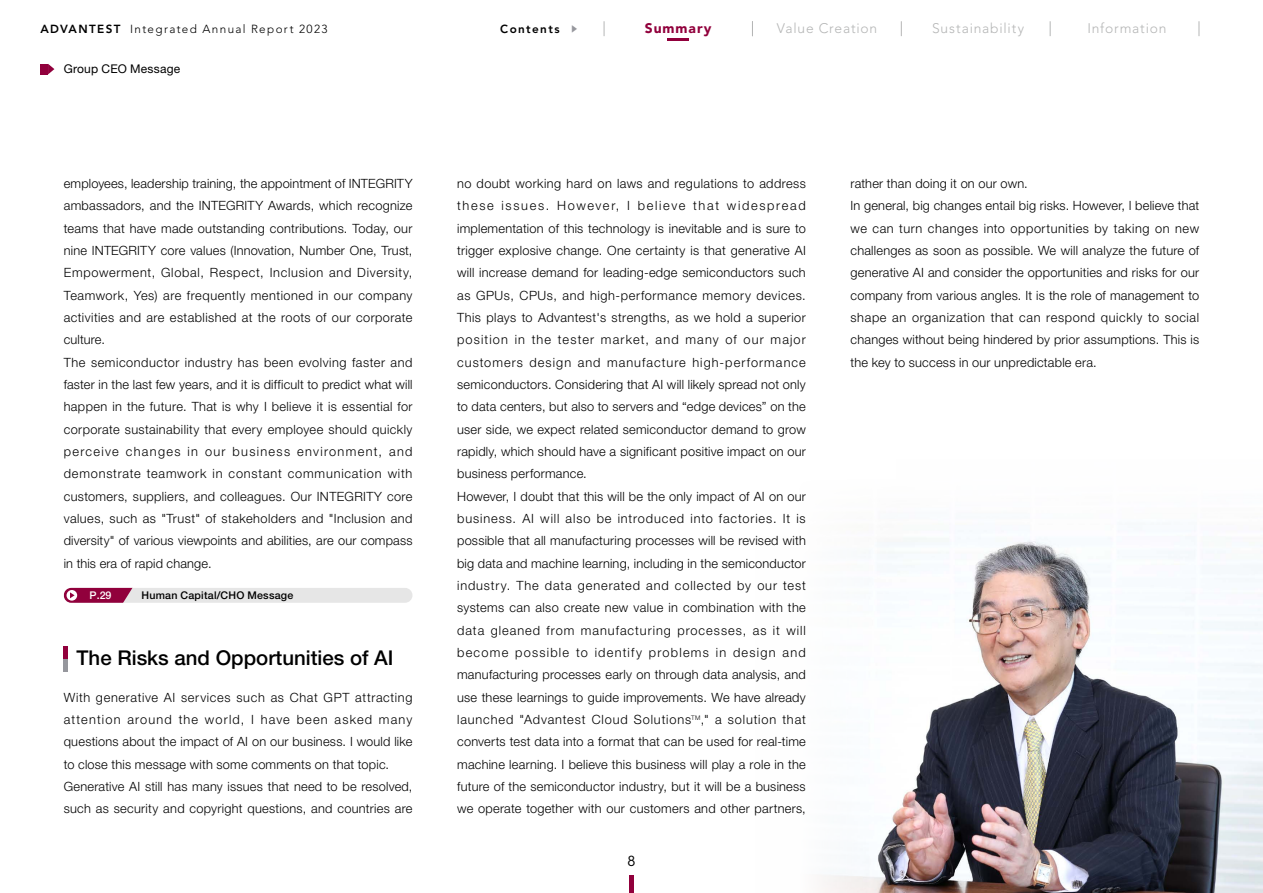
<style>
.page{position:relative;width:1263px;height:893px;background:#fff}
.page>*{position:absolute;margin:0;border:0;box-sizing:border-box;transform-origin:0 0}
.t1{font:500 20.4px "Helvetica Neue LT Std";color:#000}
.t2{font:300 13.8px "Avenir LT Std";letter-spacing:.06em;color:#b5b6b6}
.t3{font:900 13.8px "Avenir LT Std";letter-spacing:.07em;color:#91003c}
.t4{font:13.8px "ITC Avant Garde Std";color:#000}
.t5{font:300 12.75px/22.4px "Helvetica Neue LT Std";letter-spacing:.02em;color:#000}
.t6{font:12px "Helvetica Neue LT Std";letter-spacing:.015em;color:#000}
.t7{font:300 11.7px "Avenir LT Std";letter-spacing:.115em;color:#000}
.t8{font:800 11.7px "Avenir LT Std";letter-spacing:.12em;color:#000}
.t9{font:500 10.65px "Helvetica Neue LT Std";letter-spacing:.02em;color:#000}
.t10{font:500 10.65px "Helvetica Neue LT Std";color:#fff}
.s1{font-weight:800}
.s2{font-family:"Gothic BBB Pr 5";font-weight:500;font-size:8.25px;color:#96979d}
</style>
<div class="page">
<img style="left:823px;top:538px;width:440px;height:355px">
<div style="left:40px;top:64px;width:8px;height:10px;background:#91003c"></div>
<svg style="left:48px;top:64px;width:6px;height:10px"></svg>
<div style="left:64px;top:588px;width:348px;height:15px;background:#e6e6e6;border-radius:7px"></div>
<svg style="left:64px;top:588px;width:69px;height:15px"></svg>
<hr style="left:64px;top:646px;width:4px;height:26px;background:#96979d">
<hr style="left:64px;top:646px;width:4px;height:13px;background:#91003c">
<div style="left:629px;top:876px;width:5px;height:17px;background:#91003c"></div>
<hr style="left:668px;top:38px;width:21px;height:3px;background:#91003c">
<svg style="left:604px;top:21px;width:1px;height:15px"></svg>
<svg style="left:752px;top:21px;width:1px;height:15px"></svg>
<svg style="left:901px;top:21px;width:1px;height:15px"></svg>
<svg style="left:1050px;top:21px;width:1px;height:15px"></svg>
<svg style="left:1199px;top:21px;width:1px;height:15px"></svg>
<p class="t7" style="left:40px;top:22px;width:289px"><span class="s1">ADVANTEST</span> Integrated Annual Report 2023</p>
<p class="t8" style="left:500px;top:22px;width:80px">Contents <span class="s2">▶</span></p>
<p class="t3" style="left:645px;top:20px;width:68px">Summary</p>
<p class="t2" style="left:777px;top:20px;width:102px">Value Creation</p>
<p class="t2" style="left:932px;top:20px;width:93px">Sustainability</p>
<p class="t2" style="left:1087px;top:20px;width:81px">Information</p>
<p class="t6" style="left:64px;top:62px;width:118px">Group CEO Message</p>
<p class="t5" style="left:64px;top:172px;width:350px">employees, leadership training, the appointment of INTEGRITY ambassadors, and the INTEGRITY Awards, which recognize teams that have made outstanding contributions. Today, our nine INTEGRITY core values (Innovation, Number One, Trust, Empowerment, Global, Respect, Inclusion and Diversity, Teamwork, Yes) are frequently mentioned in our company activities and are established at the roots of our corporate culture.<br>The semiconductor industry has been evolving faster and faster in the last few years, and it is difficult to predict what will happen in the future. That is why I believe it is essential for corporate sustainability that every employee should quickly perceive changes in our business environment, and demonstrate teamwork in constant communication with customers, suppliers, and colleagues. Our INTEGRITY core values, such as "Trust" of stakeholders and "Inclusion and diversity" of various viewpoints and abilities, are our compass in this era of rapid change.</p>
<p class="t10" style="left:90px;top:589px;width:23px">P.29</p>
<p class="t9" style="left:142px;top:589px;width:153px">Human Capital/CHO Message</p>
<h1 class="t1" style="left:77px;top:646px;width:319px">The Risks and Opportunities of AI</h1>
<p class="t5" style="left:64px;top:686px;width:350px">With generative AI services such as Chat GPT attracting attention around the world, I have been asked many questions about the impact of AI on our business. I would like to close this message with some comments on that topic.<br>Generative AI still has many issues that need to be resolved, such as security and copyright questions, and countries are</p>
<p class="t5" style="left:457px;top:172px;width:350px">no doubt working hard on laws and regulations to address these issues. However, I believe that widespread implementation of this technology is inevitable and is sure to trigger explosive change. One certainty is that generative AI will increase demand for leading-edge semiconductors such as GPUs, CPUs, and high-performance memory devices.<br>This plays to Advantest's strengths, as we hold a superior position in the tester market, and many of our major customers design and manufacture high-performance semiconductors. Considering that AI will likely spread not only to data centers, but also to servers and “edge devices” on the user side, we expect related semiconductor demand to grow rapidly, which should have a significant positive impact on our business performance.<br>However, I doubt that this will be the only impact of AI on our business. AI will also be introduced into factories. It is possible that all manufacturing processes will be revised with big data and machine learning, including in the semiconductor industry. The data generated and collected by our test systems can also create new value in combination with the data gleaned from manufacturing processes, as it will become possible to identify problems in design and manufacturing processes early on through data analysis, and use these learnings to guide improvements. We have already launched "Advantest Cloud Solutions<sup>TM</sup>," a solution that converts test data into a format that can be used for real-time machine learning. I believe this business will play a role in the future of the semiconductor industry, but it will be a business we operate together with our customers and other partners,</p>
<p class="t5" style="left:850px;top:172px;width:350px">rather than doing it on our own.<br>In general, big changes entail big risks. However, I believe that we can turn changes into opportunities by taking on new challenges as soon as possible. We will analyze the future of generative AI and consider the opportunities and risks for our company from various angles. It is the role of management to shape an organization that can respond quickly to social changes without being hindered by prior assumptions. This is the key to success in our unpredictable era.</p>
<p class="t4" style="left:627px;top:853px;width:9px">8</p>
</div>
